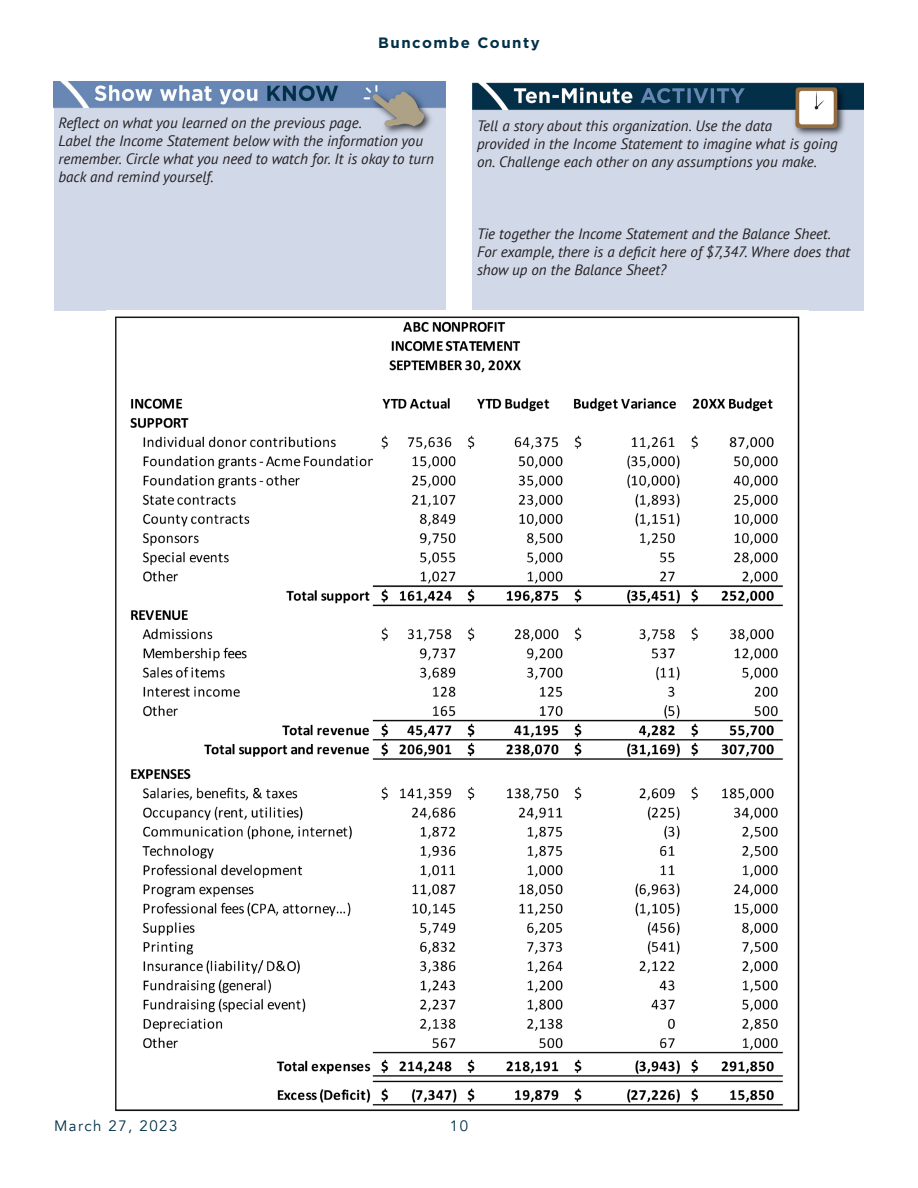
<style>
.page{position:relative;width:918px;height:1188px;background:#fff}
.page>*{position:absolute;margin:0;border:0;box-sizing:border-box;transform-origin:0 0}
.Ten-minute_list{font:italic 15px/18px "PT Sans";color:#231f20}
.t1{font:700 15px "Gotham";letter-spacing:.1em;color:#023047}
.t2{font:15px "Avenir";letter-spacing:.1em;color:#023047}
</style>
<div class="page">
<div style="left:54px;top:108px;width:392px;height:202px;background:#d1d8e8"></div>
<div style="left:472px;top:110px;width:392px;height:200px;background:#d1d8e8"></div>
<img style="left:115px;top:316px;width:685px;height:796px">
<img style="left:54px;top:81px;width:392px;height:53px">
<img style="left:472px;top:82px;width:392px;height:54px">
<p class="t1" style="left:378px;top:33px;width:163px">Buncombe County</p>
<p class="Ten-minute_list" style="left:58px;top:114px;width:377px">Reflect on what you learned on the previous page.<br>Label the Income Statement below with the information you remember. Circle what you need to watch for. It is okay to turn back and remind yourself.</p>
<p class="Ten-minute_list" style="left:477px;top:116px;width:362px">Tell a story about this organization. Use the data<br>provided in the Income Statement to imagine what is going on. Challenge each other on any assumptions you make.</p>
<p class="Ten-minute_list" style="left:477px;top:224px;width:375px">Tie together the Income Statement and the Balance Sheet.<br>For example, there is a deficit here of $7,347. Where does that show up on the Balance Sheet?</p>
<p class="t2" style="left:54px;top:1117px;width:125px">March 27, 2023</p>
<p class="t2" style="left:450px;top:1117px;width:20px">10</p>
</div>
